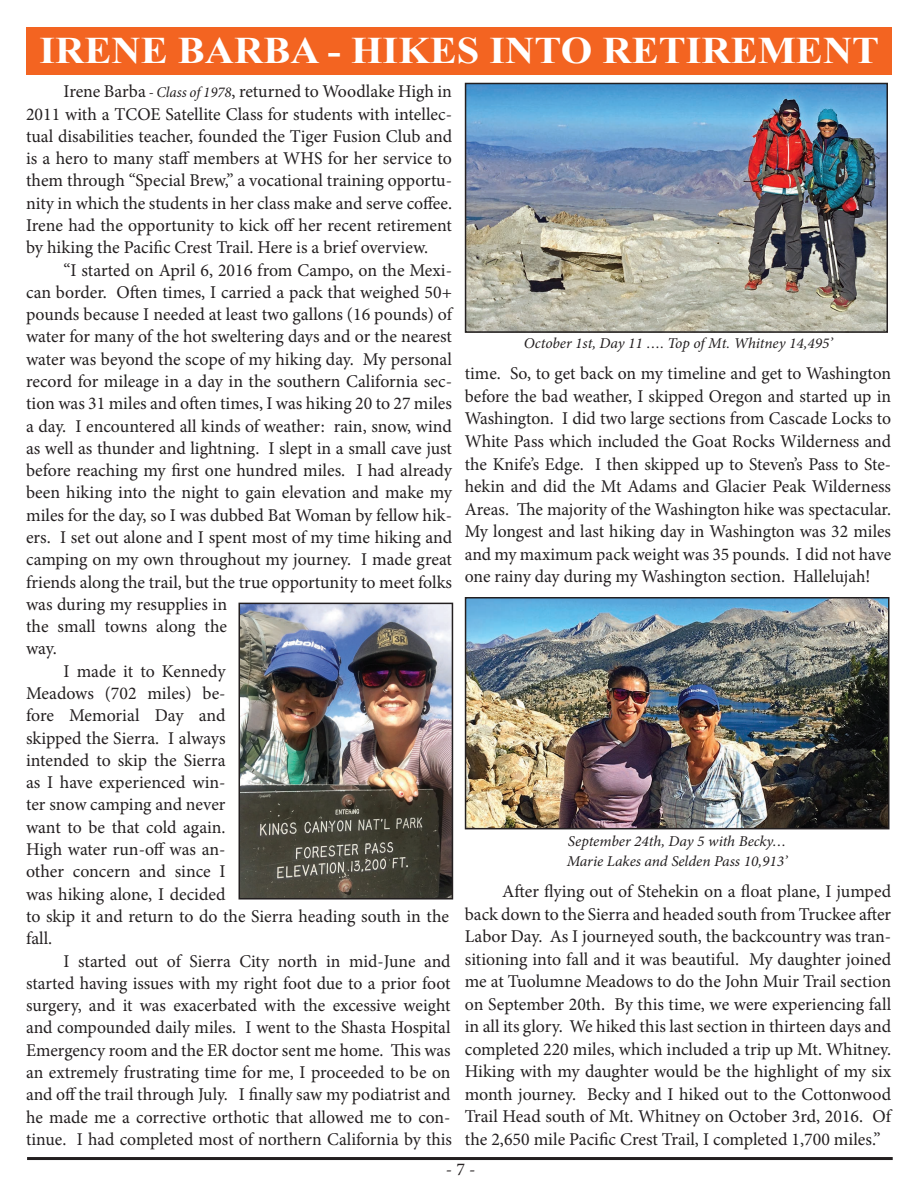
<style>
.page{position:relative;width:918px;height:1188px;background:#fff}
.page>*{position:absolute;margin:0;border:0;box-sizing:border-box;transform-origin:0 0}
.t1{font:700 37.5px "Times New Roman";color:#fff;scale:1.08 1}
.t2{font:18px/22.4px "Minion Pro";color:#231f20;text-align:justify}
.t3{font:italic 15px "Minion Pro";letter-spacing:-.005em;color:#231f20}
.s1{font-style:italic;font-size:15px}
</style>
<div class="page">
<hr style="left:27px;top:1157px;width:866px;height:3px;background:#231f20">
<div style="left:26px;top:27px;width:866px;height:48px;background:#f36421"></div>
<img style="left:468px;top:86px;width:417px;height:244px">
<div style="left:465px;top:83px;width:423px;height:250px;border:2px solid #231f20"></div>
<img style="left:242px;top:606px;width:208px;height:291px">
<div style="left:239px;top:603px;width:214px;height:297px;border:2px solid #231f20"></div>
<img style="left:468px;top:600px;width:419px;height:226px">
<div style="left:465px;top:597px;width:425px;height:232px;border:2px solid #231f20"></div>
<p class="t1" style="left:39px;top:24px;width:779px">IRENE BARBA - HIKES INTO RETIREMENT</p>
<p class="t2" style="left:26px;top:80px;width:428px;text-indent:37px">Irene Barba <span class="s1">- Class of 1978</span>, returned to Woodlake High in 2011 with a TCOE Satellite Class for students with intellec&shy;tual disabilities teacher, founded the Tiger Fusion Club and is a hero to many staff members at WHS for her service to them through “Special Brew,” a vocational training opportu&shy;nity in which the students in her class make and serve coffee.<br>Irene had the opportunity to kick off her recent retirement by hiking the Pacific Crest Trail. Here is a brief overview.</p>
<p class="t2" style="left:26px;top:259px;width:428px;text-align:left;text-indent:37px">“I started on April 6, 2016 from Campo, on the Mexi&shy;can border. Often times, I carried a pack that weighed 50+ pounds because I needed at least two gallons (16 pounds) of water for many of the hot sweltering days and or the nearest water was beyond the scope of my hiking day. My personal record for mileage in a day in the southern California sec&shy;tion was 31 miles and often times, I was hiking 20 to 27 miles a day. I encountered all kinds of weather: rain, snow, wind as well as thunder and lightning. I slept in a small cave just before reaching my first one hundred miles. I had already been hiking into the night to gain elevation and make my miles for the day, so I was dubbed Bat Woman by fellow hik&shy;ers. I set out alone and I spent most of my time hiking and camping on my own throughout my journey. I made great friends along the trail, but the true opportunity to meet folks was during my resupplies in<br>the small towns along the<br>way.</p>
<p class="t2" style="left:26px;top:660px;width:425px;text-align:left;text-indent:37px">I made it to Kennedy<br>Meadows (702 miles) be-<br>fore Memorial Day and<br>skipped the Sierra. I always<br>intended to skip the Sierra<br>as I have experienced win-<br>ter snow camping and never<br>want to be that cold again.<br>High water run-off was an-<br>other concern and since I<br>was hiking alone, I decided<br>to skip it and return to do the Sierra heading south in the fall.</p>
<p class="t2" style="left:26px;top:950px;width:428px;text-indent:38px">I started out of Sierra City north in mid-June and started having issues with my right foot due to a prior foot surgery, and it was exacerbated with the excessive weight and compounded daily miles. I went to the Shasta Hospital Emergency room and the ER doctor sent me home. This was an extremely frustrating time for me, I proceeded to be on and off the trail through July. I finally saw my podiatrist and he made me a corrective orthotic that allowed me to con&shy;tinue. I had completed most of northern California by this</p>
<p class="t3" style="left:524px;top:333px;width:311px">October 1st, Day 11 …. Top of Mt. Whitney 14,495’</p>
<p class="t2" style="left:465px;top:363px;width:428px">time. So, to get back on my timeline and get to Washington before the bad weather, I skipped Oregon and started up in Washington. I did two large sections from Cascade Locks to White Pass which included the Goat Rocks Wilderness and the Knife’s Edge. I then skipped up to Steven’s Pass to Ste&shy;hekin and did the Mt Adams and Glacier Peak Wilderness Areas. The majority of the Washington hike was spectacular.<br>My longest and last hiking day in Washington was 32 miles and my maximum pack weight was 35 pounds. I did not have one rainy day during my Washington section. Hallelujah!</p>
<p class="t3" style="left:568px;top:831px;width:220px">September 24th, Day 5 with Becky…</p>
<p class="t3" style="left:567px;top:851px;width:222px">Marie Lakes and Selden Pass 10,913’</p>
<p class="t2" style="left:465px;top:880px;width:428px;text-indent:37px">After flying out of Stehekin on a float plane, I jumped back down to the Sierra and headed south from Truckee after Labor Day. As I journeyed south, the backcountry was tran&shy;sitioning into fall and it was beautiful. My daughter joined me at Tuolumne Meadows to do the John Muir Trail section on September 20th. By this time, we were experiencing fall in all its glory. We hiked this last section in thirteen days and completed 220 miles, which included a trip up Mt. Whitney.<br>Hiking with my daughter would be the highlight of my six month journey. Becky and I hiked out to the Cottonwood Trail Head south of Mt. Whitney on October 3rd, 2016. Of the 2,650 mile Pacific Crest Trail, I completed 1,700 miles.”</p>
<p class="t2" style="left:446px;top:1158px;width:31px">- 7 -</p>
</div>
